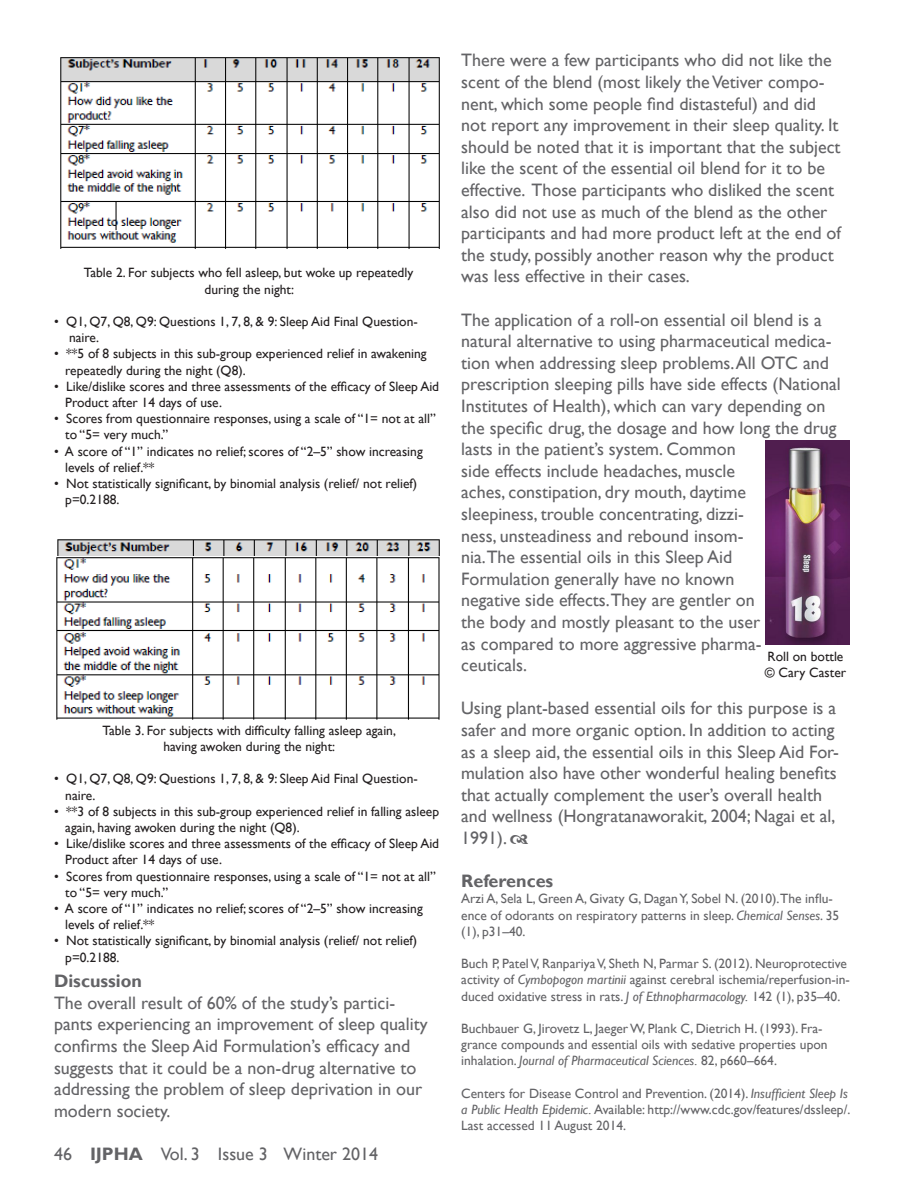
<style>
.page{position:relative;width:918px;height:1188px;background:#fff}
.page>*{position:absolute;margin:0;border:0;box-sizing:border-box;transform-origin:0 0}
.t1{font:18px/21.6px "Gill Sans";color:#636366}
.t2{font:700 18px "Gill Sans";color:#636366}
.t3{font:13.5px/16.2px "Gill Sans";color:#231f20}
.t4{font:13.5px/16.2px "Gill Sans";color:#636366}
.s1{font-weight:700}
.s2{font-style:italic}
</style>
<div class="page">
<img style="left:60px;top:57px;width:380px;height:192px">
<img style="left:57px;top:539px;width:383px;height:17px">
<img style="left:56px;top:557px;width:384px;height:163px">
<img style="left:766px;top:440px;width:84px;height:205px">
<p class="t3" style="left:84px;top:265px;width:331px">Table 2. For subjects who fell asleep, but woke up repeatedly</p>
<p class="t3" style="left:205px;top:281px;width:91px">during the night:</p>
<p class="t3" style="left:69px;top:314px;width:350px;text-indent:-15px">• Q1, Q7, Q8, Q9: Questions 1, 7, 8, &amp; 9: Sleep Aid Final Question&shy;naire.</p>
<p class="t3" style="left:65px;top:346px;width:363px;text-indent:-11px">• **5 of 8 subjects in this sub-group experienced relief in awakening repeatedly during the night (Q8).</p>
<p class="t3" style="left:65px;top:378px;width:375px;text-indent:-11px">• Like/dislike scores and three assessments of the efficacy of Sleep Aid<br>Product after 14 days of use.</p>
<p class="t3" style="left:65px;top:411px;width:372px;text-indent:-11px">• Scores from questionnaire responses, using a scale of “1= not at all” to “5= very much.”</p>
<p class="t3" style="left:65px;top:443px;width:359px;text-indent:-11px">• A score of “1” indicates no relief; scores of “2–5” show increasing levels of relief.**</p>
<p class="t3" style="left:65px;top:476px;width:354px;text-indent:-11px">• Not statistically significant, by binomial analysis (relief/ not relief) p=0.2188.</p>
<p class="t3" style="left:103px;top:722px;width:295px">Table 3. For subjects with difficulty falling asleep again,</p>
<p class="t3" style="left:163px;top:739px;width:173px">having awoken during the night:</p>
<p class="t3" style="left:65px;top:771px;width:354px;text-indent:-11px">• Q1, Q7, Q8, Q9: Questions 1, 7, 8, &amp; 9: Sleep Aid Final Question&shy;naire.</p>
<p class="t3" style="left:65px;top:803px;width:375px;text-indent:-11px">• **3 of 8 subjects in this sub-group experienced relief in falling asleep again, having awoken during the night (Q8).</p>
<p class="t3" style="left:65px;top:836px;width:375px;text-indent:-11px">• Like/dislike scores and three assessments of the efficacy of Sleep Aid<br>Product after 14 days of use.</p>
<p class="t3" style="left:65px;top:868px;width:372px;text-indent:-11px">• Scores from questionnaire responses, using a scale of “1= not at all” to “5= very much.”</p>
<p class="t3" style="left:65px;top:901px;width:359px;text-indent:-11px">• A score of “1” indicates no relief; scores of “2–5” show increasing levels of relief.**</p>
<p class="t3" style="left:65px;top:933px;width:354px;text-indent:-11px">• Not statistically significant, by binomial analysis (relief/ not relief) p=0.2188.</p>
<p class="t2" style="left:54px;top:970px;width:89px">Discussion</p>
<p class="t1" style="left:54px;top:992px;width:375px">The overall result of 60% of the study’s partici&shy;pants experiencing an improvement of sleep quality confirms the Sleep Aid Formulation’s efficacy and suggests that it could be a non-drug alternative to addressing the problem of sleep deprivation in our modern society.</p>
<p class="t1" style="left:54px;top:1143px;width:326px">46 <span class="s1">IJPHA</span> Vol. 3 Issue 3 Winter 2014</p>
<p class="t1" style="left:461px;top:50px;width:381px">There were a few participants who did not like the scent of the blend (most likely the Vetiver compo&shy;nent, which some people find distasteful) and did not report any improvement in their sleep quality. It should be noted that it is important that the subject like the scent of the essential oil blend for it to be effective. Those participants who disliked the scent also did not use as much of the blend as the other participants and had more product left at the end of the study, possibly another reason why the product was less effective in their cases.</p>
<p class="t1" style="left:461px;top:309px;width:381px">The application of a roll-on essential oil blend is a natural alternative to using pharmaceutical medica&shy;tion when addressing sleep problems. All OTC and prescription sleeping pills have side effects (National Institutes of Health), which can vary depending on the specific drug, the dosage and how long the drug lasts in the patient’s system. Common<br>side effects include headaches, muscle<br>aches, constipation, dry mouth, daytime<br>sleepiness, trouble concentrating, dizzi-<br>ness, unsteadiness and rebound insom-<br>nia.The essential oils in this Sleep Aid<br>Formulation generally have no known<br>negative side effects.They are gentler on<br>the body and mostly pleasant to the user<br>as compared to more aggressive pharma-<br>ceuticals.</p>
<p class="t1" style="left:461px;top:698px;width:379px">Using plant-based essential oils for this purpose is a safer and more organic option. In addition to acting as a sleep aid, the essential oils in this Sleep Aid For&shy;mulation also have other wonderful healing benefits that actually complement the user’s overall health and wellness (Hongratanaworakit, 2004; Nagai et al, 1991).</p>
<p class="t2" style="left:461px;top:870px;width:94px">References</p>
<p class="t4" style="left:461px;top:891px;width:379px">Arzi A, Sela L, Green A, Givaty G, Dagan Y, Sobel N. (2010).The influ&shy;ence of odorants on respiratory patterns in sleep. <span class="s2">Chemical Senses</span>. 35 (1), p31–40.</p>
<p class="t4" style="left:461px;top:956px;width:390px">Buch P, Patel V, Ranpariya V, Sheth N, Parmar S. (2012). Neuroprotective activity of <span class="s2">Cymbopogon martinii</span> against cerebral ischemia/reperfusion-in&shy;duced oxidative stress in rats. <span class="s2">J of Ethnopharmacology.</span> 142 (1), p35–40.</p>
<p class="t4" style="left:461px;top:1021px;width:368px">Buchbauer G, Jirovetz L, Jaeger W, Plank C, Dietrich H. (1993). Fra&shy;grance compounds and essential oils with sedative properties upon inhalation. <span class="s2">Journal of Pharmaceutical Sciences.</span> 82, p660–664.</p>
<p class="t4" style="left:461px;top:1085px;width:391px">Centers for Disease Control and Prevention. (2014). <span class="s2">Insufficient Sleep Is a Public Health Epidemic.</span> Available: http://www.cdc.gov/features/dssleep/.<br>Last accessed 11 August 2014.</p>
<p class="t3" style="left:768px;top:649px;width:77px">Roll on bottle</p>
<p class="t3" style="left:765px;top:665px;width:83px">© Cary Caster</p>
</div>
